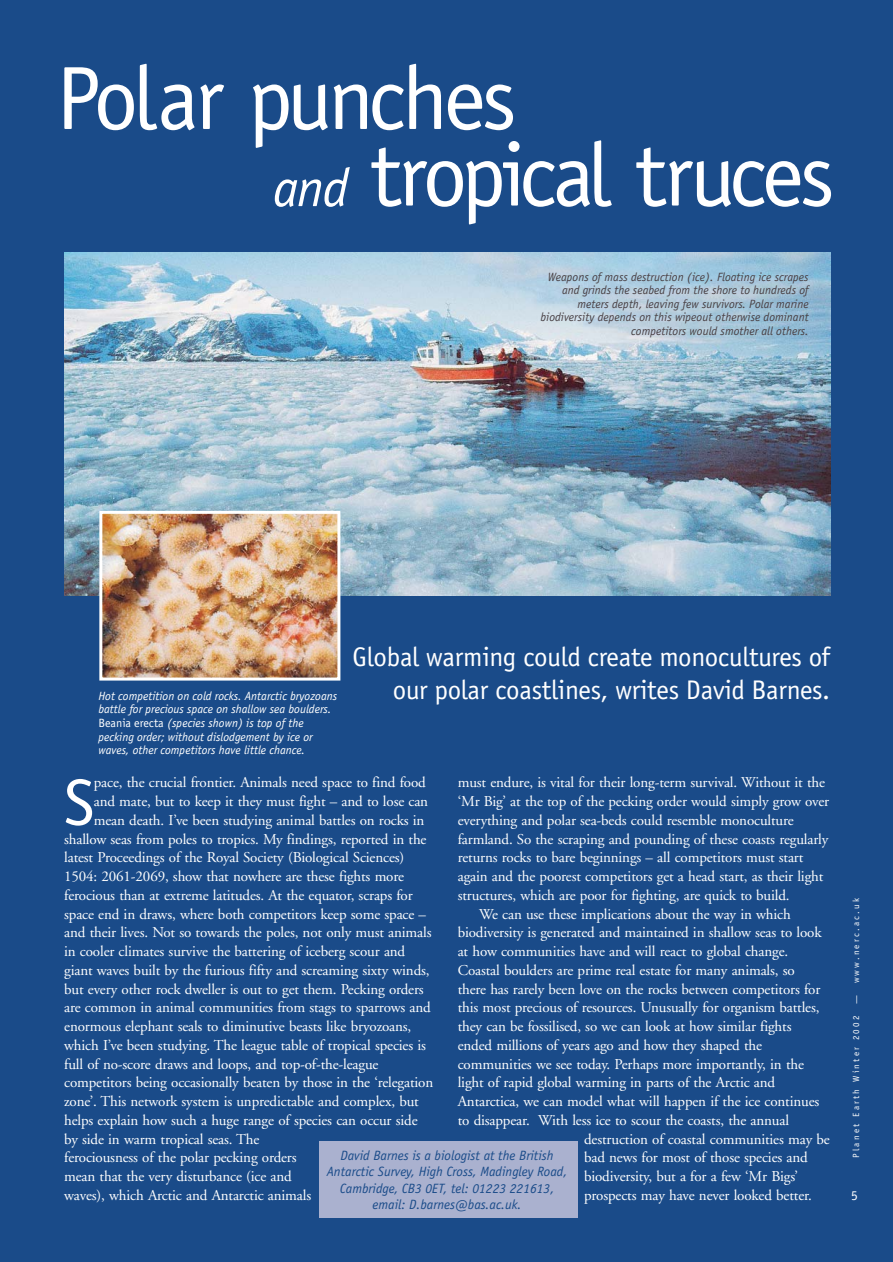
<style>
.page{position:relative;width:893px;height:1262px;background:#fff}
.page>*{position:absolute;margin:0;border:0;box-sizing:border-box;transform-origin:0 0}
.t1{font:90px "Officina Sans";letter-spacing:-.05em;color:#fff}
.t2{font:65.55px "Officina Sans";color:#fff}
.t3{font:italic 54px "Officina Sans";color:#fff}
.t4{font:27px/33px "Officina Sans";letter-spacing:-.01em;color:#fff;text-align:right}
.t5{font:15px "Adobe Garamond";letter-spacing:-.01em;color:#fff}
.t6{font:italic 13.5px/16.5px "Officina Sans";color:#1a4b89;text-align:center}
.t7{font:13.5px "Officina Sans";color:#fff}
.t8{font:italic 12px/13.5px "Officina Sans";color:#494044;text-align:right}
.t9{font:italic 12px/13.5px "Officina Sans";color:#fff}
.t10{font:9px "Officina Sans";letter-spacing:.25em;color:#fff}
.s1{font-style:normal}
</style>
<div class="page">
<div style="left:0;top:0;width:892px;height:1261px;background:#1a4b89"></div>
<img style="left:64px;top:252px;width:766px;height:343px">
<img style="left:103px;top:515px;width:233px;height:161px">
<div style="left:99px;top:511px;width:241px;height:169px;border:3px solid #fff"></div>
<div style="left:319px;top:1141px;width:258px;height:76px;background:#aab1cf"></div>
<h1 class="t1" style="left:56px;top:64px;width:462px">Polar punches</h1>
<h1 class="t1" style="left:370px;top:140px;width:466px">tropical truces</h1>
<h3 class="t3" style="left:273px;top:167px;width:77px">and</h3>
<p class="t8" style="left:540px;top:271px;width:270px">Weapons of mass destruction (ice). Floating ice scrapes and grinds the seabed from the shore to hundreds of meters depth, leaving few survivors. Polar marine biodiversity depends on this wipeout otherwise dominant competitors would smother all others.</p>
<p class="t9" style="left:98px;top:690px;width:240px">Hot competition on cold rocks. Antarctic bryozoans battle for precious space on shallow sea boulders.<br><span class="s1">Beania erecta</span> (species shown) is top of the pecking order; without dislodgement by ice or waves, other competitors have little chance.</p>
<h3 class="t4" style="left:352px;top:642px;width:479px">Global warming could create monocultures of our polar coastlines, writes David Barnes.</h3>
<h2 class="t2" style="left:64px;top:777px;width:32px">S</h2>
<p class="t5" style="left:94px;top:776px;width:333px">pace, the crucial frontier. Animals need space to find food</p>
<p class="t5" style="left:458px;top:776px;width:369px">must endure, is vital for their long-term survival. Without it the</p>
<p class="t5" style="left:458px;top:795px;width:373px">‘Mr Big’ at the top of the pecking order would simply grow over</p>
<p class="t5" style="left:458px;top:814px;width:337px">everything and polar sea-beds could resemble monoculture</p>
<p class="t5" style="left:458px;top:832px;width:372px">farmland. So the scraping and pounding of these coasts regularly</p>
<p class="t5" style="left:458px;top:851px;width:347px">returns rocks to bare beginnings – all competitors must start</p>
<p class="t5" style="left:458px;top:870px;width:367px">again and the poorest competitors get a head start, as their light</p>
<p class="t5" style="left:458px;top:889px;width:333px">structures, which are poor for fighting, are quick to build.</p>
<p class="t5" style="left:479px;top:907px;width:313px">We can use these implications about the way in which</p>
<p class="t5" style="left:457px;top:926px;width:365px">biodiversity is generated and maintained in shallow seas to look</p>
<p class="t5" style="left:457px;top:945px;width:332px">at how communities have and will react to global change.</p>
<p class="t5" style="left:457px;top:964px;width:338px">Coastal boulders are prime real estate for many animals, so</p>
<p class="t5" style="left:457px;top:982px;width:364px">there has rarely been love on the rocks between competitors for</p>
<p class="t5" style="left:457px;top:1001px;width:363px">this most precious of resources. Unusually for organism battles,</p>
<p class="t5" style="left:457px;top:1020px;width:335px">they can be fossilised, so we can look at how similar fights</p>
<p class="t5" style="left:457px;top:1039px;width:306px">ended millions of years ago and how they shaped the</p>
<p class="t5" style="left:457px;top:1057px;width:348px">communities we see today. Perhaps more importantly, in the</p>
<p class="t5" style="left:457px;top:1076px;width:319px">light of rapid global warming in parts of the Arctic and</p>
<p class="t5" style="left:457px;top:1095px;width:363px">Antarctica, we can model what will happen if the ice continues</p>
<p class="t5" style="left:457px;top:1114px;width:333px">to disappear. With less ice to scour the coasts, the annual</p>
<p class="t5" style="left:584px;top:1132px;width:247px">destruction of coastal communities may be</p>
<p class="t5" style="left:584px;top:1151px;width:225px">bad news for most of those species and</p>
<p class="t5" style="left:584px;top:1170px;width:215px">biodiversity, but a for a few ‘Mr Bigs’</p>
<p class="t5" style="left:584px;top:1189px;width:229px">prospects may have never looked better.</p>
<p class="t5" style="left:94px;top:795px;width:336px">and mate, but to keep it they must fight – and to lose can</p>
<p class="t5" style="left:94px;top:814px;width:332px">mean death. I’ve been studying animal battles on rocks in</p>
<p class="t5" style="left:64px;top:832px;width:364px">shallow seas from poles to tropics. My findings, reported in the</p>
<p class="t5" style="left:64px;top:851px;width:341px">latest Proceedings of the Royal Society (Biological Sciences)</p>
<p class="t5" style="left:64px;top:870px;width:341px">1504: 2061-2069, show that nowhere are these fights more</p>
<p class="t5" style="left:64px;top:889px;width:350px">ferocious than at extreme latitudes. At the equator, scraps for</p>
<p class="t5" style="left:64px;top:907px;width:363px">space end in draws, where both competitors keep some space –</p>
<p class="t5" style="left:64px;top:926px;width:369px">and their lives. Not so towards the poles, not only must animals</p>
<p class="t5" style="left:64px;top:945px;width:342px">in cooler climates survive the battering of iceberg scour and</p>
<p class="t5" style="left:64px;top:964px;width:367px">giant waves built by the furious fifty and screaming sixty winds,</p>
<p class="t5" style="left:64px;top:982px;width:361px">but every other rock dweller is out to get them. Pecking orders</p>
<p class="t5" style="left:64px;top:1001px;width:368px">are common in animal communities from stags to sparrows and</p>
<p class="t5" style="left:64px;top:1020px;width:348px">enormous elephant seals to diminutive beasts like bryozoans,</p>
<p class="t5" style="left:64px;top:1039px;width:363px">which I’ve been studying. The league table of tropical species is</p>
<p class="t5" style="left:64px;top:1057px;width:316px">full of no-score draws and loops, and top-of-the-league</p>
<p class="t5" style="left:64px;top:1076px;width:370px">competitors being occasionally beaten by those in the ‘relegation</p>
<p class="t5" style="left:64px;top:1095px;width:356px">zone’. This network system is unpredictable and complex, but</p>
<p class="t5" style="left:64px;top:1114px;width:355px">helps explain how such a huge range of species can occur side</p>
<p class="t5" style="left:64px;top:1132px;width:197px">by side in warm tropical seas. The</p>
<p class="t5" style="left:64px;top:1151px;width:234px">ferociousness of the polar pecking orders</p>
<p class="t5" style="left:64px;top:1170px;width:229px">mean that the very disturbance (ice and</p>
<p class="t5" style="left:64px;top:1189px;width:248px">waves), which Arctic and Antarctic animals</p>
<p class="t6" style="left:327px;top:1147px;width:242px">David Barnes is a biologist at the British Antarctic Survey, High Cross, Madingley Road, Cambridge, CB3 0ET, tel: 01223 221613, email: D.barnes@bas.ac.uk.</p>
<p class="t10" style="left:852px;top:1004px;width:107px;rotate:-90deg">— www.nerc.ac.uk</p>
<p class="t10" style="left:852px;top:1157px;width:144px;rotate:-90deg">Planet Earth Winter 2002</p>
<p class="t7" style="left:851px;top:1190px;width:8px">5</p>
</div>
